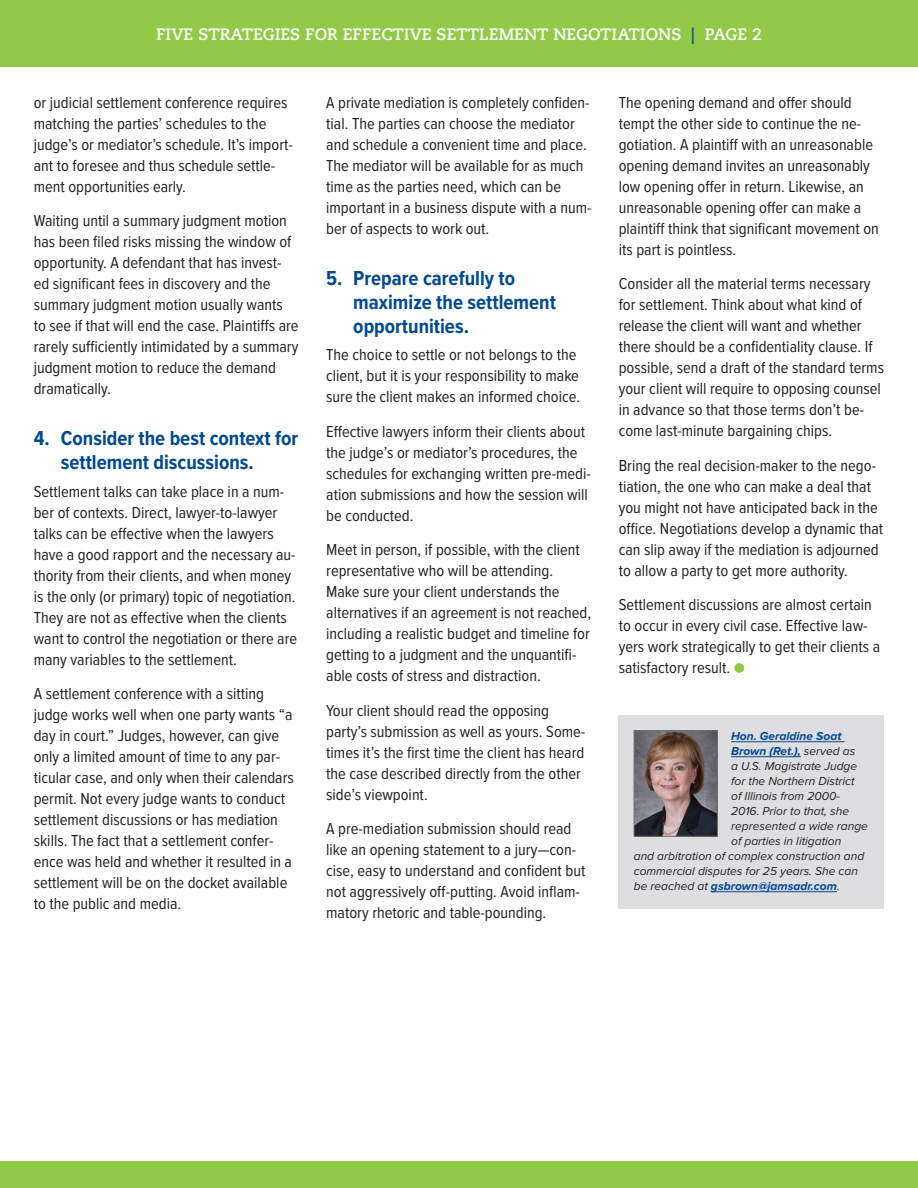
<style>
.page{position:relative;width:918px;height:1188px;background:#fff}
.page>*{position:absolute;margin:0;border:0;box-sizing:border-box;transform-origin:0 0}
.t1{font:700 21px/24px "Proxima Nova Cond";color:#014990}
.t2{font:16.5px/21px "Proxima Nova Cond";color:#231f20}
.t3{font:700 16.5px "Caecilia";color:#fff}
.t4{font:italic 12px "Proxima Nova";color:#231f20}
.t5{font:italic 700 12px "Proxima Nova";color:#014990}
.s1{color:#014990}
.s2{font-weight:400;color:#231f20}
</style>
<div class="page">
<div style="left:0;top:0;width:918px;height:68px;background:#92c947"></div>
<div style="left:0;top:1161px;width:918px;height:27px;background:#92c947"></div>
<div style="left:734px;top:663px;width:10px;height:10px;background:#92c947;border-radius:50%"></div>
<div style="left:619px;top:716px;width:265px;height:193px;background:#dedee1"></div>
<hr style="left:731px;top:741px;width:114px;height:1px;background:#014990">
<hr style="left:731px;top:756px;width:70px;height:1px;background:#014990">
<hr style="left:711px;top:891px;width:126px;height:1px;background:#014990">
<img style="left:636px;top:733px;width:80px;height:102px">
<div style="left:634px;top:731px;width:84px;height:106px;border:1px solid #717074"></div>
<p class="t3" style="left:156px;top:24px;width:607px">FIVE STRATEGIES FOR EFFECTIVE SETTLEMENT NEGOTIATIONS <span class="s1">|</span> PAGE 2</p>
<p class="t2" style="left:34px;top:92px;width:261px">or judicial settlement conference requires matching the parties’ schedules to the judge’s or mediator’s schedule. It’s import&shy;ant to foresee and thus schedule settle&shy;ment opportunities early.</p>
<p class="t2" style="left:34px;top:210px;width:266px">Waiting until a summary judgment motion has been filed risks missing the window of opportunity. A defendant that has invest&shy;ed significant fees in discovery and the summary judgment motion usually wants to see if that will end the case. Plaintiffs are rarely sufficiently intimidated by a summary judgment motion to reduce the demand dramatically.</p>
<p class="t1" style="left:61px;top:427px;width:239px;text-indent:-27px">4. Consider the best context for settlement discussions.</p>
<p class="t2" style="left:34px;top:481px;width:265px">Settlement talks can take place in a num&shy;ber of contexts. Direct, lawyer-to-lawyer talks can be effective when the lawyers have a good rapport and the necessary au&shy;thority from their clients, and when money is the only (or primary) topic of negotiation.<br>They are not as effective when the clients want to control the negotiation or there are many variables to the settlement.</p>
<p class="t2" style="left:34px;top:684px;width:262px">A settlement conference with a sitting judge works well when one party wants “a day in court.” Judges, however, can give only a limited amount of time to any par&shy;ticular case, and only when their calendars permit. Not every judge wants to conduct settlement discussions or has mediation skills. The fact that a settlement confer&shy;ence was held and whether it resulted in a settlement will be on the docket available to the public and media.</p>
<p class="t2" style="left:326px;top:92px;width:267px">A private mediation is completely confiden&shy;tial. The parties can choose the mediator and schedule a convenient time and place.<br>The mediator will be available for as much time as the parties need, which can be important in a business dispute with a num&shy;ber of aspects to work out.</p>
<p class="t1" style="left:353px;top:266px;width:204px;text-indent:-27px">5. Prepare carefully to maximize the settlement opportunities.</p>
<p class="t2" style="left:326px;top:345px;width:255px">The choice to settle or not belongs to the client, but it is your responsibility to make sure the client makes an informed choice.</p>
<p class="t2" style="left:326px;top:421px;width:266px">Effective lawyers inform their clients about the judge’s or mediator’s procedures, the schedules for exchanging written pre-medi&shy;ation submissions and how the session will be conducted.</p>
<p class="t2" style="left:326px;top:540px;width:266px">Meet in person, if possible, with the client representative who will be attending.<br>Make sure your client understands the alternatives if an agreement is not reached, including a realistic budget and timeline for getting to a judgment and the unquantifi&shy;able costs of stress and distraction.</p>
<p class="t2" style="left:326px;top:700px;width:261px">Your client should read the opposing party’s submission as well as yours. Some&shy;times it’s the first time the client has heard the case described directly from the other side’s viewpoint.</p>
<p class="t2" style="left:326px;top:819px;width:261px">A pre-mediation submission should read like an opening statement to a jury—con&shy;cise, easy to understand and confident but not aggressively off-putting. Avoid inflam&shy;matory rhetoric and table-pounding.</p>
<p class="t2" style="left:619px;top:92px;width:262px">The opening demand and offer should tempt the other side to continue the ne&shy;gotiation. A plaintiff with an unreasonable opening demand invites an unreasonably low opening offer in return. Likewise, an unreasonable opening offer can make a plaintiff think that significant movement on its part is pointless.</p>
<p class="t2" style="left:619px;top:273px;width:267px">Consider all the material terms necessary for settlement. Think about what kind of release the client will want and whether there should be a confidentiality clause. If possible, send a draft of the standard terms your client will require to opposing counsel in advance so that those terms don’t be&shy;come last-minute bargaining chips.</p>
<p class="t2" style="left:619px;top:455px;width:266px">Bring the real decision-maker to the nego&shy;tiation, the one who can make a deal that you might not have anticipated back in the office. Negotiations develop a dynamic that can slip away if the mediation is adjourned to allow a party to get more authority.</p>
<p class="t2" style="left:619px;top:595px;width:263px">Settlement discussions are almost certain to occur in every civil case. Effective law&shy;yers work strategically to get their clients a satisfactory result.</p>
<p class="t5" style="left:731px;top:729px;width:112px">Hon. Geraldine Soat</p>
<p class="t5" style="left:731px;top:744px;width:126px">Brown (Ret.), <span class="s2">served as</span></p>
<p class="t4" style="left:731px;top:759px;width:128px">a U.S. Magistrate Judge</p>
<p class="t4" style="left:731px;top:774px;width:125px">for the Northern District</p>
<p class="t4" style="left:731px;top:789px;width:110px">of Illinois from 2000-</p>
<p class="t4" style="left:731px;top:804px;width:119px">2016. Prior to that, she</p>
<p class="t4" style="left:731px;top:819px;width:138px">represented a wide range</p>
<p class="t4" style="left:731px;top:834px;width:112px">of parties in litigation</p>
<p class="t4" style="left:634px;top:849px;width:232px">and arbitration of complex construction and</p>
<p class="t4" style="left:634px;top:864px;width:226px">commercial disputes for 25 years. She can</p>
<p class="t5" style="left:634px;top:879px;width:207px"><span class="s2">be reached at</span> gsbrown@jamsadr.com<span class="s2">.</span></p>
</div>
